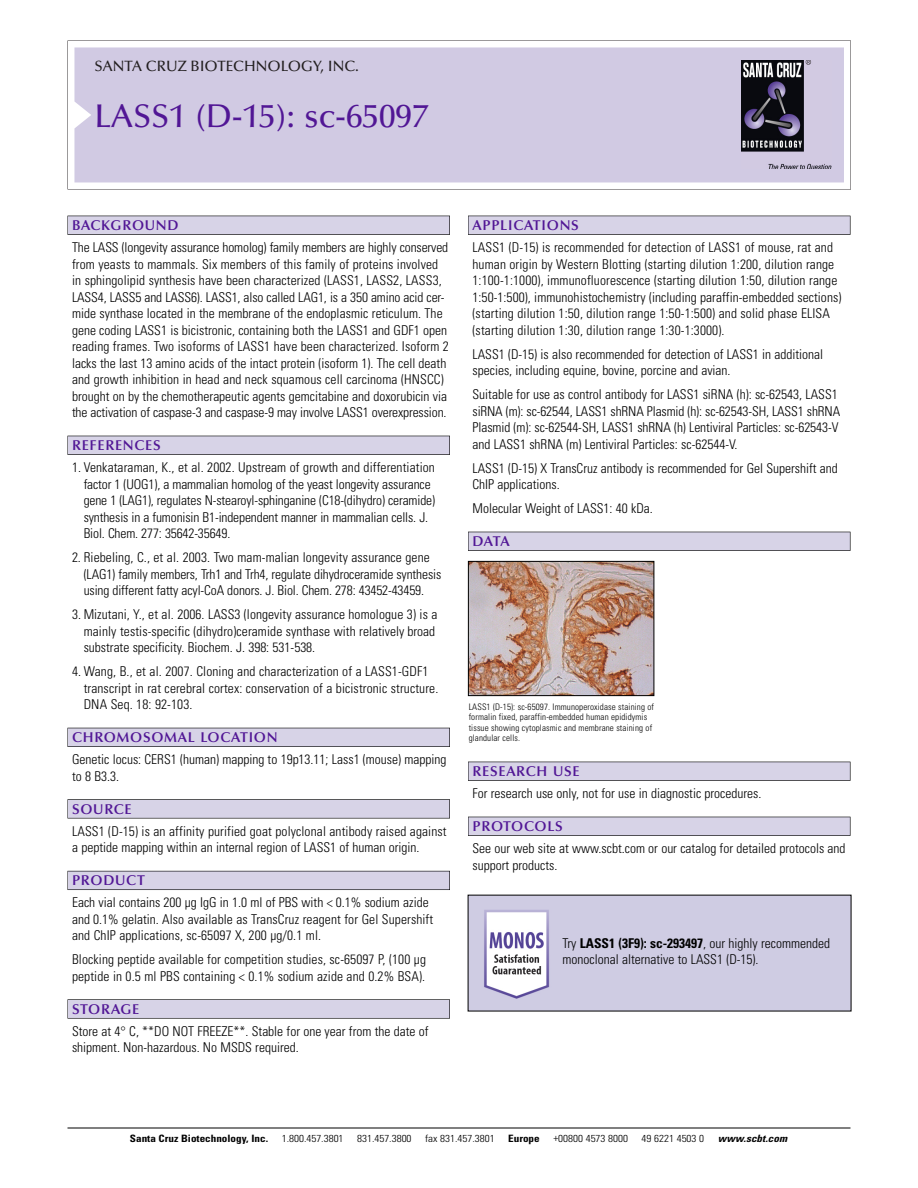
<style>
.page{position:relative;width:918px;height:1188px;background:#fff}
.page>*{position:absolute;margin:0;border:0;box-sizing:border-box;transform-origin:0 0}
.t1{font:500 33px "Optima";color:#511695}
.t2{font:500 15px "Optima";color:#231f20}
.t3{font:600 14.25px "Optima";letter-spacing:.05em;color:#511695}
.t4{font:300 condensed 13.5px/16.5px "Univers";color:#000}
.t5{font:300 condensed 10.2px "Univers";color:#000;scale:1.1 1}
.t6{font:700 condensed 10.2px "Univers";color:#000;scale:1.1 1}
.t7{font:italic 700 condensed 10.2px "Univers";letter-spacing:.005em;color:#000;scale:1.1 1}
.t8{font:300 condensed 9px/10.5px "Univers";letter-spacing:.015em;color:#000}
.s1{font-weight:700}
</style>
<div class="page">
<svg style="left:68px;top:40px;width:783px;height:149px"></svg>
<div style="left:74px;top:47px;width:770px;height:135px;background:#d1cae3"></div>
<img style="left:741px;top:60px;width:90px;height:108px">
<div style="left:68px;top:216px;width:382px;height:19px;background:#525155"></div>
<div style="left:68px;top:216px;width:381px;height:18px;background:#d7d3e7"></div>
<div style="left:68px;top:436px;width:382px;height:19px;background:#515055"></div>
<div style="left:68px;top:436px;width:381px;height:18px;background:#d7d3e7"></div>
<div style="left:68px;top:728px;width:382px;height:19px;background:#525158"></div>
<div style="left:68px;top:728px;width:381px;height:18px;background:#d7d3e7"></div>
<div style="left:68px;top:799px;width:382px;height:19px;background:#575759"></div>
<div style="left:68px;top:800px;width:381px;height:18px;background:#d7d3e7"></div>
<div style="left:68px;top:871px;width:382px;height:19px;background:#5b5a62"></div>
<div style="left:68px;top:871px;width:381px;height:18px;background:#d7d3e7"></div>
<div style="left:68px;top:999px;width:382px;height:20px;background:#626263"></div>
<div style="left:68px;top:1000px;width:381px;height:18px;background:#d7d3e7"></div>
<div style="left:468px;top:216px;width:382px;height:19px;background:#525155"></div>
<div style="left:468px;top:216px;width:382px;height:18px;background:#d7d3e7"></div>
<div style="left:468px;top:532px;width:382px;height:19px;background:#515055"></div>
<div style="left:468px;top:532px;width:382px;height:18px;background:#d7d3e7"></div>
<div style="left:468px;top:762px;width:382px;height:19px;background:#525155"></div>
<div style="left:468px;top:762px;width:382px;height:18px;background:#d7d3e7"></div>
<div style="left:468px;top:817px;width:382px;height:19px;background:#515055"></div>
<div style="left:468px;top:817px;width:382px;height:18px;background:#d7d3e7"></div>
<hr style="left:68px;top:1128px;width:782px;height:1px;background:#000">
<img style="left:470px;top:563px;width:182px;height:131px">
<div style="left:468px;top:561px;width:186px;height:135px;border:1px solid #000"></div>
<img style="left:470px;top:897px;width:379px;height:112px">
<p class="t2" style="left:94px;top:61px;width:266px">SANTA CRUZ BIOTECHNOLOGY, INC.</p>
<h1 class="t1" style="left:94px;top:103px;width:336px">LASS1 (D-15): sc-65097</h1>
<p class="t3" style="left:72px;top:219px;width:108px">BACKGROUND</p>
<p class="t4" style="left:72px;top:240px;width:378px">The LASS (longevity assurance homolog) family members are highly conserved from yeasts to mammals. Six members of this family of proteins involved in sphingolipid synthesis have been characterized (LASS1, LASS2, LASS3, LASS4, LASS5 and LASS6). LASS1, also called LAG1, is a 350 amino acid cer&shy;mide synthase located in the membrane of the endoplasmic reticulum. The gene coding LASS1 is bicistronic, containing both the LASS1 and GDF1 open reading frames. Two isoforms of LASS1 have been characterized. Isoform 2 lacks the last 13 amino acids of the intact protein (isoform 1). The cell death and growth inhibition in head and neck squamous cell carcinoma (HNSCC) brought on by the chemotherapeutic agents gemcitabine and doxorubicin via the activation of caspase-3 and caspase-9 may involve LASS1 overexpression.</p>
<p class="t3" style="left:72px;top:440px;width:90px">REFERENCES</p>
<p class="t4" style="left:84px;top:460px;width:353px;text-indent:-12px">1. Venkataraman, K., et al. 2002. Upstream of growth and differentiation factor 1 (UOG1), a mammalian homolog of the yeast longevity assurance gene 1 (LAG1), regulates N-stearoyl-sphinganine (C18-(dihydro) ceramide) synthesis in a fumonisin B1-independent manner in mammalian cells. J.<br>Biol. Chem. 277: 35642-35649.</p>
<p class="t4" style="left:84px;top:550px;width:359px;text-indent:-12px">2. Riebeling, C., et al. 2003. Two mam-malian longevity assurance gene (LAG1) family members, Trh1 and Trh4, regulate dihydroceramide synthesis using different fatty acyl-CoA donors. J. Biol. Chem. 278: 43452-43459.</p>
<p class="t4" style="left:84px;top:607px;width:355px;text-indent:-12px">3. Mizutani, Y., et al. 2006. LASS3 (longevity assurance homologue 3) is a mainly testis-specific (dihydro)ceramide synthase with relatively broad substrate specificity. Biochem. J. 398: 531-538.</p>
<p class="t4" style="left:84px;top:664px;width:356px;text-indent:-12px">4. Wang, B., et al. 2007. Cloning and characterization of a LASS1-GDF1 transcript in rat cerebral cortex: conservation of a bicistronic structure.<br>DNA Seq. 18: 92-103.</p>
<p class="t3" style="left:72px;top:732px;width:207px">CHROMOSOMAL LOCATION</p>
<p class="t4" style="left:72px;top:752px;width:376px">Genetic locus: CERS1 (human) mapping to 19p13.11; Lass1 (mouse) mapping to 8 B3.3.</p>
<p class="t3" style="left:72px;top:803px;width:61px">SOURCE</p>
<p class="t4" style="left:72px;top:824px;width:376px">LASS1 (D-15) is an affinity purified goat polyclonal antibody raised against a peptide mapping within an internal region of LASS1 of human origin.</p>
<p class="t3" style="left:72px;top:875px;width:74px">PRODUCT</p>
<p class="t4" style="left:72px;top:895px;width:363px">Each vial contains 200 µg IgG in 1.0 ml of PBS with &lt; 0.1% sodium azide and 0.1% gelatin. Also available as TransCruz reagent for Gel Supershift and ChIP applications, sc-65097 X, 200 µg/0.1 ml.</p>
<p class="t4" style="left:72px;top:952px;width:356px">Blocking peptide available for competition studies, sc-65097 P, (100 µg peptide in 0.5 ml PBS containing &lt; 0.1% sodium azide and 0.2% BSA).</p>
<p class="t3" style="left:72px;top:1003px;width:69px">STORAGE</p>
<p class="t4" style="left:72px;top:1024px;width:358px">Store at 4° C, **DO NOT FREEZE**. Stable for one year from the date of shipment. Non-hazardous. No MSDS required.</p>
<p class="t3" style="left:473px;top:219px;width:108px">APPLICATIONS</p>
<p class="t4" style="left:473px;top:240px;width:370px">LASS1 (D-15) is recommended for detection of LASS1 of mouse, rat and human origin by Western Blotting (starting dilution 1:200, dilution range 1:100-1:1000), immunofluorescence (starting dilution 1:50, dilution range 1:50-1:500), immunohistochemistry (including paraffin-embedded sections) (starting dilution 1:50, dilution range 1:50-1:500) and solid phase ELISA (starting dilution 1:30, dilution range 1:30-1:3000).</p>
<p class="t4" style="left:473px;top:347px;width:352px">LASS1 (D-15) is also recommended for detection of LASS1 in additional species, including equine, bovine, porcine and avian.</p>
<p class="t4" style="left:473px;top:387px;width:369px">Suitable for use as control antibody for LASS1 siRNA (h): sc-62543, LASS1 siRNA (m): sc-62544, LASS1 shRNA Plasmid (h): sc-62543-SH, LASS1 shRNA Plasmid (m): sc-62544-SH, LASS1 shRNA (h) Lentiviral Particles: sc-62543-V and LASS1 shRNA (m) Lentiviral Particles: sc-62544-V.</p>
<p class="t4" style="left:473px;top:461px;width:367px">LASS1 (D-15) X TransCruz antibody is recommended for Gel Supershift and<br>ChIP applications.</p>
<p class="t4" style="left:473px;top:501px;width:182px">Molecular Weight of LASS1: 40 kDa.</p>
<p class="t3" style="left:473px;top:536px;width:39px">DATA</p>
<p class="t8" style="left:469px;top:702px;width:187px">LASS1 (D-15): sc-65097. Immunoperoxidase staining of formalin fixed, paraffin-embedded human epididymis tissue showing cytoplasmic and membrane staining of glandular cells.</p>
<p class="t3" style="left:473px;top:765px;width:109px">RESEARCH USE</p>
<p class="t4" style="left:473px;top:786px;width:290px">For research use only, not for use in diagnostic procedures.</p>
<p class="t3" style="left:473px;top:821px;width:92px">PROTOCOLS</p>
<p class="t4" style="left:473px;top:841px;width:375px">See our web site at www.scbt.com or our catalog for detailed protocols and support products.</p>
<p class="t4" style="left:563px;top:936px;width:269px">Try <span class="s1">LASS1 (3F9): sc-293497</span>, our highly recommended monoclonal alternative to LASS1 (D-15).</p>
<p class="t6" style="left:130px;top:1135px;width:127px">Santa Cruz Biotechnology, Inc.</p>
<p class="t5" style="left:282px;top:1135px;width:58px">1.800.457.3801</p>
<p class="t5" style="left:357px;top:1135px;width:51px">831.457.3800</p>
<p class="t5" style="left:425px;top:1135px;width:65px">fax 831.457.3801</p>
<p class="t6" style="left:508px;top:1135px;width:30px">Europe</p>
<p class="t5" style="left:553px;top:1135px;width:69px">+00800 4573 8000</p>
<p class="t5" style="left:642px;top:1135px;width:58px">49 6221 4503 0</p>
<p class="t7" style="left:718px;top:1135px;width:64px">www.scbt.com</p>
</div>
